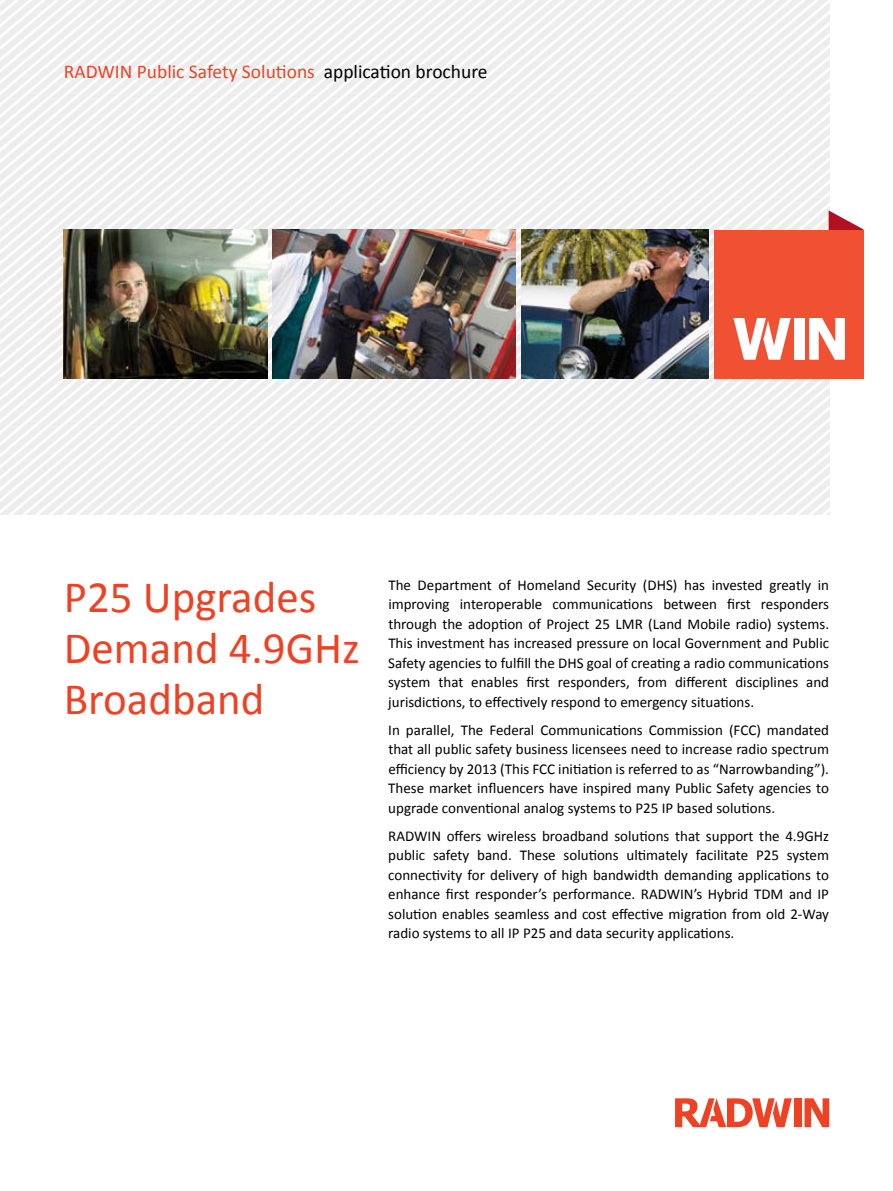
<style>
.page{position:relative;width:893px;height:1191px;background:#fff}
.page>*{position:absolute;margin:0;border:0;box-sizing:border-box;transform-origin:0 0}
.t1{font:45px/51px "Calibri";color:#ef4123}
.t2{font:19.5px "Calibri";color:#ef4123}
.t3{font:15px/19.5px "Calibri";color:#000;text-align:justify}
.s1{color:#000}
</style>
<div class="page">
<svg style="left:0;top:0;width:829px;height:514px"></svg>
<div style="left:794px;top:1098px;width:7px;height:29px;background:#ef4123"></div>
<svg style="left:804px;top:1098px;width:25px;height:29px"></svg>
<svg style="left:675px;top:1098px;width:117px;height:29px"></svg>
<img style="left:273px;top:230px;width:242px;height:148px">
<img style="left:64px;top:230px;width:203px;height:148px">
<img style="left:521px;top:230px;width:188px;height:148px">
<svg style="left:829px;top:210px;width:35px;height:44px"></svg>
<div style="left:714px;top:230px;width:149px;height:148px;background:#f05133"></div>
<div style="left:794px;top:318px;width:11px;height:42px;background:#fff"></div>
<svg style="left:809px;top:318px;width:36px;height:42px"></svg>
<svg style="left:733px;top:318px;width:58px;height:42px"></svg>
<h2 class="t2" style="left:64px;top:60px;width:425px">RADWIN Public Safety Solutions <span class="s1">application brochure</span></h2>
<h1 class="t1" style="left:64px;top:569px;width:298px">P25 Upgrades<br>Demand 4.9GHz<br>Broadband</h1>
<p class="t3" style="left:388px;top:574px;width:442px">The Department of Homeland Security (DHS) has invested greatly in improving interoperable communications between first responders through the adoption of Project 25 LMR (Land Mobile radio) systems.<br>This investment has increased pressure on local Government and Public Safety agencies to fulfill the DHS goal of creating a radio communications system that enables first responders, from different disciplines and jurisdictions, to effectively respond to emergency situations.</p>
<p class="t3" style="left:388px;top:719px;width:442px">In parallel, The Federal Communications Commission (FCC) mandated that all public safety business licensees need to increase radio spectrum efficiency by 2013 (This FCC initiation is referred to as “Narrowbanding”).<br>These market influencers have inspired many Public Safety agencies to upgrade conventional analog systems to P25 IP based solutions.</p>
<p class="t3" style="left:388px;top:825px;width:442px">RADWIN offers wireless broadband solutions that support the 4.9GHz public safety band. These solutions ultimately facilitate P25 system connectivity for delivery of high bandwidth demanding applications to enhance first responder’s performance. RADWIN’s Hybrid TDM and IP solution enables seamless and cost effective migration from old 2-Way radio systems to all IP P25 and data security applications.</p>
</div>
